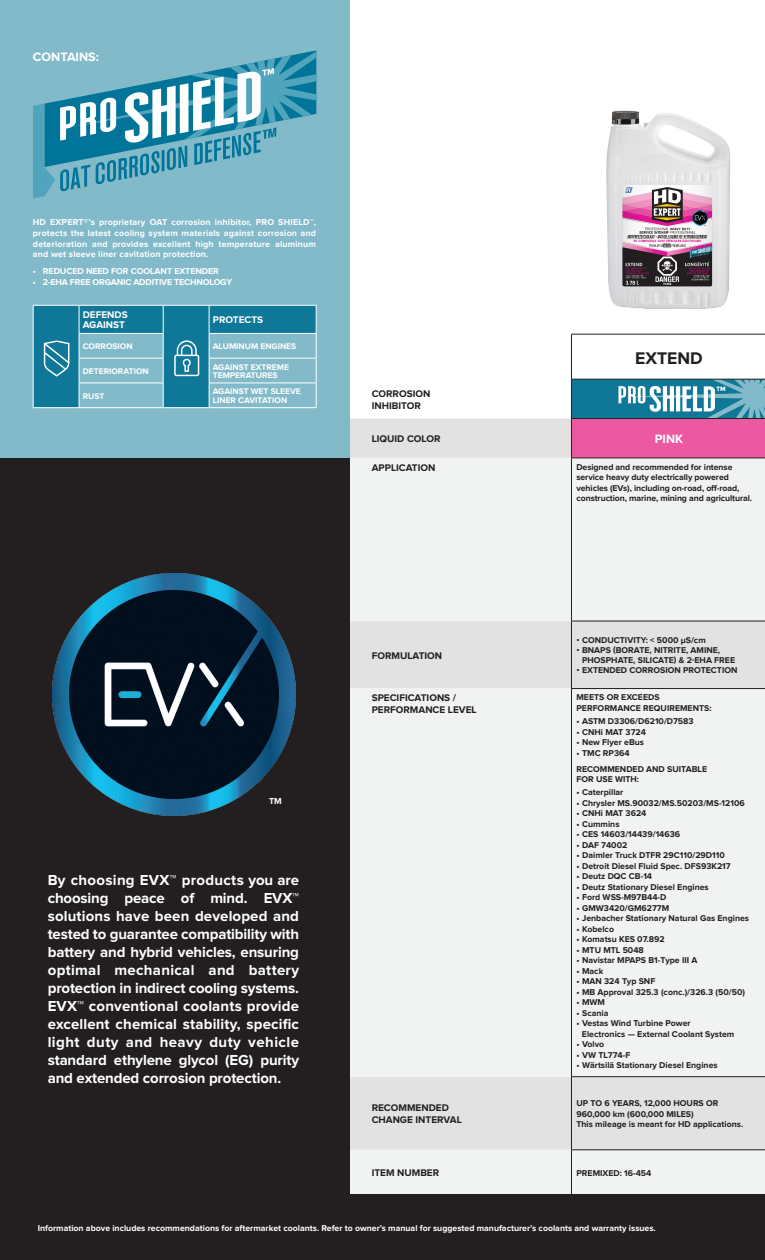
<style>
.page{position:relative;width:765px;height:1260px;background:#fff}
.page>*{position:absolute;margin:0;border:0;box-sizing:border-box;transform-origin:0 0}
.t1{font:700 17.5px "Proxima Nova";color:#231f20}
.t2{font:700 15px/18px "Proxima Nova";letter-spacing:-.01em;color:#fff;text-align:justify}
.t3{font:700 12.62px "Proxima Nova";color:#fff}
.t4{font:700 12.5px "Proxima Nova";color:#fff}
.t5{font:700 10px/12px "Proxima Nova";color:#231f20}
.t6{font:700 10px/10px "Proxima Nova";color:#fff}
.t7{font:700 9px "Proxima Nova";color:#fff}
.t8{font:700 8.88px/10.6px "Proxima Nova";letter-spacing:-.01em;color:#fff;text-align:justify}
.t9{font:700 8.75px/10.5px "Proxima Nova";color:#231f20}
.t10{font:700 8.75px "Proxima Nova";color:#fff}
.t11{font:700 8.5px/8.5px "Proxima Nova";color:#fff}
</style>
<div class="page">
<img style="left:606px;top:110px;width:125px;height:199px">
<svg style="left:349px;top:334px;width:416px;height:84px"></svg>
<div style="left:349px;top:419px;width:222px;height:39px;background:#e1e2e1"></div>
<div style="left:571px;top:419px;width:194px;height:39px;background:#ec59a1"></div>
<svg style="left:349px;top:458px;width:416px;height:736px;fill:#f1f3f2"></svg>
<hr style="left:571px;top:334px;width:194px;height:1px;background:#231f20">
<hr style="left:571px;top:379px;width:194px;height:1px;background:#231f20">
<hr style="left:571px;top:418px;width:194px;height:1px;background:#231f20">
<hr style="left:571px;top:458px;width:194px;height:1px;background:#231f20">
<hr style="left:571px;top:621px;width:194px;height:1px;background:#231f20">
<hr style="left:571px;top:688px;width:194px;height:1px;background:#231f20">
<hr style="left:571px;top:1076px;width:194px;height:1px;background:#231f20">
<hr style="left:571px;top:1149px;width:194px;height:1px;background:#231f20">
<hr style="left:571px;top:334px;width:1px;height:45px;background:#231f20">
<hr style="left:571px;top:379px;width:1px;height:39px;background:#231f20">
<hr style="left:571px;top:419px;width:1px;height:39px;background:#231f20">
<hr style="left:571px;top:458px;width:1px;height:163px;background:#231f20">
<hr style="left:571px;top:621px;width:1px;height:67px;background:#231f20">
<hr style="left:571px;top:689px;width:1px;height:387px;background:#231f20">
<hr style="left:571px;top:1077px;width:1px;height:72px;background:#231f20">
<hr style="left:571px;top:1150px;width:1px;height:44px;background:#231f20">
<div style="left:0;top:0;width:349px;height:458px;background:#83baca"></div>
<div style="left:0;top:458px;width:349px;height:737px;background:#231f20"></div>
<div style="left:0;top:1194px;width:765px;height:66px;background:#231f20"></div>
<svg style="left:33px;top:305px;width:284px;height:103px"></svg>
<svg style="left:33px;top:50px;width:284px;height:149px"></svg>
<img style="left:53px;top:573px;width:243px;height:243px">
<p class="t3" style="left:33px;top:51px;width:68px">CONTAINS:</p>
<p class="t8" style="left:33px;top:217px;width:285px">HD EXPERT®’s proprietary OAT corrosion inhibitor, PRO SHIELD™, protects the latest cooling system materials against corrosion and deterioration and provides excellent high temperature aluminum and wet sleeve liner cavitation protection.</p>
<p class="t8" style="left:33px;top:266px;width:188px">• REDUCED NEED FOR COOLANT EXTENDER</p>
<p class="t8" style="left:33px;top:278px;width:201px">• 2-EHA FREE ORGANIC ADDITIVE TECHNOLOGY</p>
<p class="t6" style="left:83px;top:310px;width:47px">DEFENDS<br>AGAINST</p>
<p class="t6" style="left:213px;top:315px;width:52px">PROTECTS</p>
<p class="t11" style="left:83px;top:342px;width:51px">CORROSION</p>
<p class="t11" style="left:213px;top:342px;width:85px">ALUMINUM ENGINES</p>
<p class="t11" style="left:83px;top:367px;width:67px">DETERIORATION</p>
<p class="t11" style="left:213px;top:363px;width:78px">AGAINST EXTREME<br>TEMPERATURES</p>
<p class="t11" style="left:83px;top:392px;width:23px">RUST</p>
<p class="t11" style="left:213px;top:388px;width:90px">AGAINST WET SLEEVE<br>LINER CAVITATION</p>
<p class="t7" style="left:269px;top:797px;width:14px">TM</p>
<p class="t2" style="left:48px;top:871px;width:253px">By choosing EVX™ products you are choosing peace of mind. EVX™ solutions have been developed and tested to guarantee compatibility with battery and hybrid vehicles, ensuring optimal mechanical and battery protection in indirect cooling systems.<br>EVX™ conventional coolants provide excellent chemical stability, specific light duty and heavy duty vehicle standard ethylene glycol (EG) purity and extended corrosion protection.</p>
<p class="t1" style="left:635px;top:350px;width:69px">EXTEND</p>
<p class="t5" style="left:372px;top:388px;width:60px">CORROSION<br>INHIBITOR</p>
<p class="t5" style="left:372px;top:433px;width:70px">LIQUID COLOR</p>
<p class="t4" style="left:655px;top:433px;width:30px">PINK</p>
<p class="t5" style="left:372px;top:462px;width:65px">APPLICATION</p>
<p class="t9" style="left:576px;top:462px;width:177px">Designed and recommended for intense service heavy duty electrically powered vehicles (EVs), including on-road, off-road, construction, marine, mining and agricultural.</p>
<p class="t5" style="left:372px;top:650px;width:72px">FORMULATION</p>
<p class="t5" style="left:372px;top:693px;width:86px">SPECIFICATIONS /</p>
<p class="t5" style="left:372px;top:705px;width:107px">PERFORMANCE LEVEL</p>
<p class="t5" style="left:372px;top:1102px;width:79px">RECOMMENDED</p>
<p class="t5" style="left:372px;top:1114px;width:92px">CHANGE INTERVAL</p>
<p class="t9" style="left:576px;top:635px;width:131px">• CONDUCTIVITY: &lt; 5000 µS/cm</p>
<p class="t9" style="left:582px;top:646px;width:155px;line-height:10px;text-indent:-6px">• BNAPS (BORATE, NITRITE, AMINE,<br>PHOSPHATE, SILICATE) &amp; 2-EHA FREE</p>
<p class="t9" style="left:576px;top:665px;width:163px">• EXTENDED CORROSION PROTECTION</p>
<p class="t9" style="left:576px;top:693px;width:85px">MEETS OR EXCEEDS</p>
<p class="t9" style="left:576px;top:703px;width:137px">PERFORMANCE REQUIREMENTS:</p>
<p class="t9" style="left:576px;top:716px;width:119px">• ASTM D3306/D6210/D7583</p>
<p class="t9" style="left:576px;top:727px;width:71px">• CNHi MAT 3724</p>
<p class="t9" style="left:576px;top:737px;width:69px">• New Flyer eBus</p>
<p class="t9" style="left:576px;top:748px;width:55px">• TMC RP364</p>
<p class="t9" style="left:576px;top:764px;width:132px">RECOMMENDED AND SUITABLE</p>
<p class="t9" style="left:576px;top:774px;width:64px">FOR USE WITH:</p>
<p class="t9" style="left:576px;top:788px;width:48px">• Caterpillar</p>
<p class="t9" style="left:576px;top:798px;width:170px">• Chrysler MS.90032/MS.50203/MS-12106</p>
<p class="t9" style="left:576px;top:809px;width:72px">• CNHi MAT 3624</p>
<p class="t9" style="left:576px;top:819px;width:45px">• Cummins</p>
<p class="t9" style="left:576px;top:830px;width:105px">• CES 14603/14439/14636</p>
<p class="t9" style="left:576px;top:840px;width:52px">• DAF 74002</p>
<p class="t9" style="left:576px;top:851px;width:150px">• Daimler Truck DTFR 29C110/29D110</p>
<p class="t9" style="left:576px;top:861px;width:156px">• Detroit Diesel Fluid Spec. DFS93K217</p>
<p class="t9" style="left:576px;top:872px;width:77px">• Deutz DQC CB-14</p>
<p class="t9" style="left:576px;top:882px;width:134px">• Deutz Stationary Diesel Engines</p>
<p class="t9" style="left:576px;top:893px;width:92px">• Ford WSS-M97B44-D</p>
<p class="t9" style="left:576px;top:903px;width:94px">• GMW3420/GM6277M</p>
<p class="t9" style="left:576px;top:914px;width:174px">• Jenbacher Stationary Natural Gas Engines</p>
<p class="t9" style="left:576px;top:924px;width:39px">• Kobelco</p>
<p class="t9" style="left:576px;top:935px;width:90px">• Komatsu KES 07.892</p>
<p class="t9" style="left:576px;top:945px;width:69px">• MTU MTL 5048</p>
<p class="t9" style="left:576px;top:956px;width:122px">• Navistar MPAPS B1-Type III A</p>
<p class="t9" style="left:576px;top:966px;width:28px">• Mack</p>
<p class="t9" style="left:576px;top:977px;width:80px">• MAN 324 Typ SNF</p>
<p class="t9" style="left:576px;top:987px;width:170px">• MB Approval 325.3 (conc.)/326.3 (50/50)</p>
<p class="t9" style="left:576px;top:998px;width:30px">• MWM</p>
<p class="t9" style="left:576px;top:1008px;width:34px">• Scania</p>
<p class="t9" style="left:582px;top:1019px;width:154px;text-indent:-6px">• Vestas Wind Turbine Power<br>Electronics — External Coolant System</p>
<p class="t9" style="left:576px;top:1040px;width:29px">• Volvo</p>
<p class="t9" style="left:576px;top:1050px;width:55px">• VW TL774-F</p>
<p class="t9" style="left:576px;top:1061px;width:143px">• Wärtsilä Stationary Diesel Engines</p>
<p class="t9" style="left:576px;top:1098px;width:168px">UP TO 6 YEARS, 12,000 HOURS OR<br>960,000 km (600,000 MILES)<br>This mileage is meant for HD applications.</p>
<p class="t5" style="left:372px;top:1167px;width:69px">ITEM NUMBER</p>
<p class="t9" style="left:576px;top:1168px;width:77px">PREMIXED: 16-454</p>
<p class="t10" style="left:38px;top:1224px;width:620px">Information above includes recommendations for aftermarket coolants. Refer to owner’s manual for suggested manufacturer’s coolants and warranty issues.</p>
</div>
